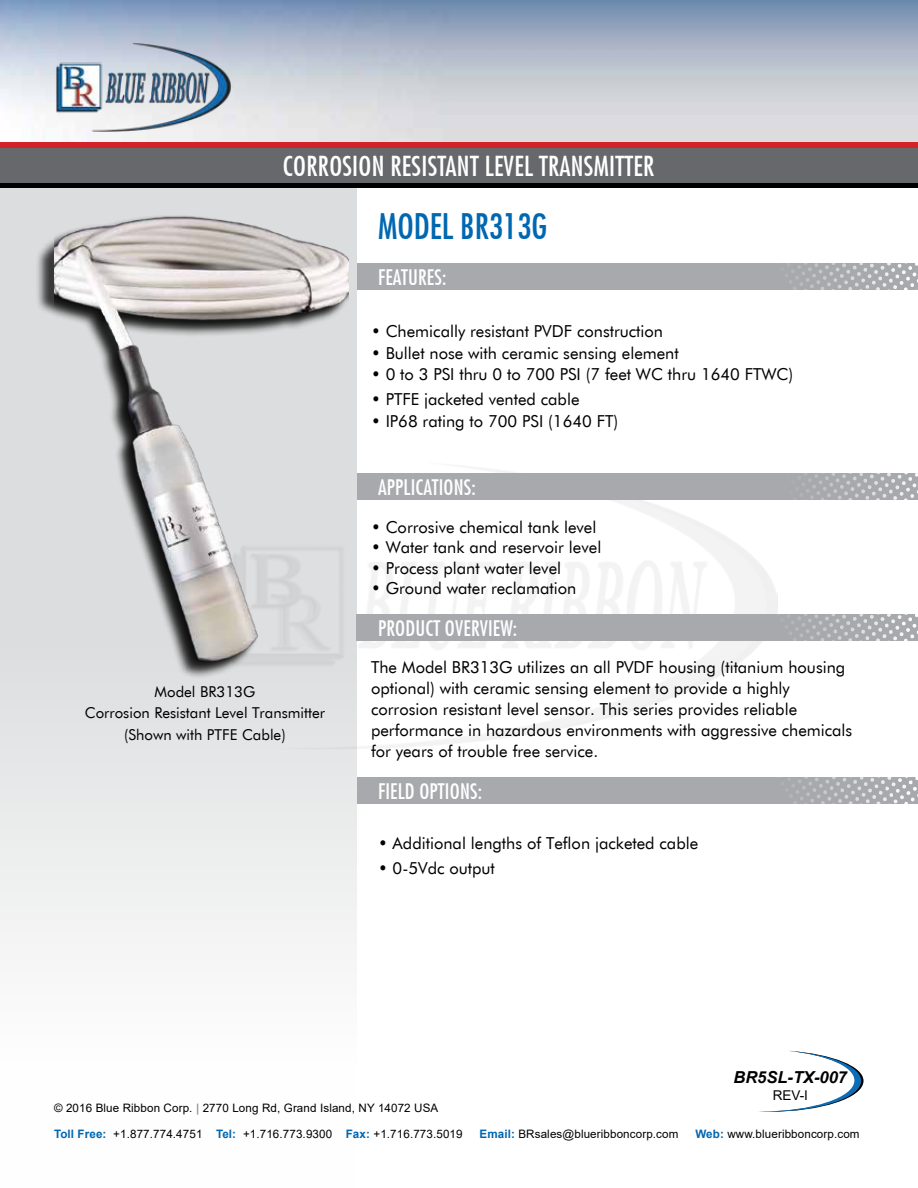
<style>
.page{position:relative;width:918px;height:1188px;background:#fff}
.page>*{position:absolute;margin:0;border:0;box-sizing:border-box;transform-origin:0 0}
.t1{font:500 condensed 34.5px "Futura";color:#0067b1}
.t2{font:500 condensed 27px "Futura";letter-spacing:.01em;color:#fff}
.t3{font:500 condensed 21px "Futura";letter-spacing:.01em;color:#fff}
.t4{font:16.5px/21px "Futura BT";color:#000}
.t5{font:italic 700 16.5px "Arial";color:#000}
.t6{font:15px/21.8px "Futura BT";color:#000;text-align:center}
.t7{font:13.5px "Arial";color:#000}
.t8{font:11.7px/25.5px "Arial";letter-spacing:.01em;color:#000}
.s1{font-weight:700;font-style:italic;color:#939598}
.s2{font-weight:700;color:#0067b1}
</style>
<div class="page">
<svg style="left:758px;top:1051px;width:106px;height:61px"></svg>
<img style="left:0;top:0;width:918px;height:146px">
<div style="left:357px;top:777px;width:561px;height:27px;background:#a7a9ac"></div>
<div style="left:320px;top:263px;width:598px;height:27px;background:#a7a9ac"></div>
<svg style="left:788px;top:263px;width:130px;height:27px"></svg>
<div style="left:0;top:145px;width:357px;height:1043px;background:linear-gradient(to bottom,#cfd0d1,#fdfdfd)"></div>
<div style="left:0;top:146px;width:918px;height:37px;background:#67686b"></div>
<hr style="left:0;top:183px;width:918px;height:4px;background:#000">
<svg style="left:789px;top:777px;width:129px;height:27px"></svg>
<img style="left:226px;top:463px;width:536px;height:286px">
<div style="left:357px;top:473px;width:561px;height:27px;background:#a7a9ac"></div>
<div style="left:357px;top:614px;width:561px;height:27px;background:#a7a9ac"></div>
<svg style="left:746px;top:567px;width:172px;height:127px"></svg>
<div style="left:36px;top:219px;width:311px;height:460px;background:#000;opacity:.75"></div>
<img style="left:54px;top:207px;width:295px;height:463px">
<svg style="left:746px;top:463px;width:172px;height:91px"></svg>
<img style="left:54px;top:41px;width:179px;height:91px">
<h2 class="t2" style="left:283px;top:150px;width:373px">CORROSION RESISTANT LEVEL TRANSMITTER</h2>
<h1 class="t1" style="left:378px;top:205px;width:171px">MODEL BR313G</h1>
<p class="t3" style="left:378px;top:265px;width:70px">FEATURES:</p>
<p class="t4" style="left:371px;top:320px;width:294px">• Chemically resistant PVDF construction</p>
<p class="t4" style="left:371px;top:342px;width:309px">• Bullet nose with ceramic sensing element</p>
<p class="t4" style="left:371px;top:364px;width:424px">• 0 to 3 PSI thru 0 to 700 PSI (7 feet WC thru 1640 FTWC)</p>
<p class="t4" style="left:371px;top:389px;width:210px">• PTFE jacketed vented cable</p>
<p class="t4" style="left:371px;top:410px;width:249px">• IP68 rating to 700 PSI (1640 FT)</p>
<p class="t3" style="left:378px;top:475px;width:99px">APPLICATIONS:</p>
<p class="t4" style="left:371px;top:517px;width:227px">• Corrosive chemical tank level</p>
<p class="t4" style="left:371px;top:537px;width:232px">• Water tank and reservoir level</p>
<p class="t4" style="left:371px;top:557px;width:192px">• Process plant water level</p>
<p class="t4" style="left:371px;top:577px;width:207px">• Ground water reclamation</p>
<p class="t6" style="left:85px;top:680px;width:242px">Model BR313G<br>Corrosion Resistant Level Transmitter (Shown with PTFE Cable)</p>
<p class="t3" style="left:378px;top:616px;width:141px">PRODUCT OVERVIEW:</p>
<p class="t4" style="left:371px;top:656px;width:483px">The Model BR313G utilizes an all PVDF housing (titanium housing optional) with ceramic sensing element to provide a highly corrosion resistant level sensor. This series provides reliable performance in hazardous environments with aggressive chemicals for years of trouble free service.</p>
<p class="t3" style="left:378px;top:778px;width:106px">FIELD OPTIONS:</p>
<p class="t4" style="left:378px;top:833px;width:322px">• Additional lengths of Teflon jacketed cable</p>
<p class="t4" style="left:378px;top:858px;width:118px">• 0-5Vdc output</p>
<p class="t5" style="left:733px;top:1066px;width:115px">BR5SL-TX-007</p>
<p class="t7" style="left:773px;top:1086px;width:37px">REV-I</p>
<p class="t8" style="left:54px;top:1096px;width:410px">© 2016 Blue Ribbon Corp. <span class="s1">|</span> 2770 Long Rd, Grand Island, NY 14072 USA<br><span class="s2">Toll Free:</span> +1.877.774.4751 <span class="s2">Tel:</span> +1.716.773.9300 <span class="s2">Fax:</span> +1.716.773.5019</p>
<p class="t8" style="left:480px;top:1121px;width:200px"><span class="s2">Email:</span> BRsales@blueribboncorp.com</p>
<p class="t8" style="left:695px;top:1121px;width:166px"><span class="s2">Web:</span> www.blueribboncorp.com</p>
</div>
